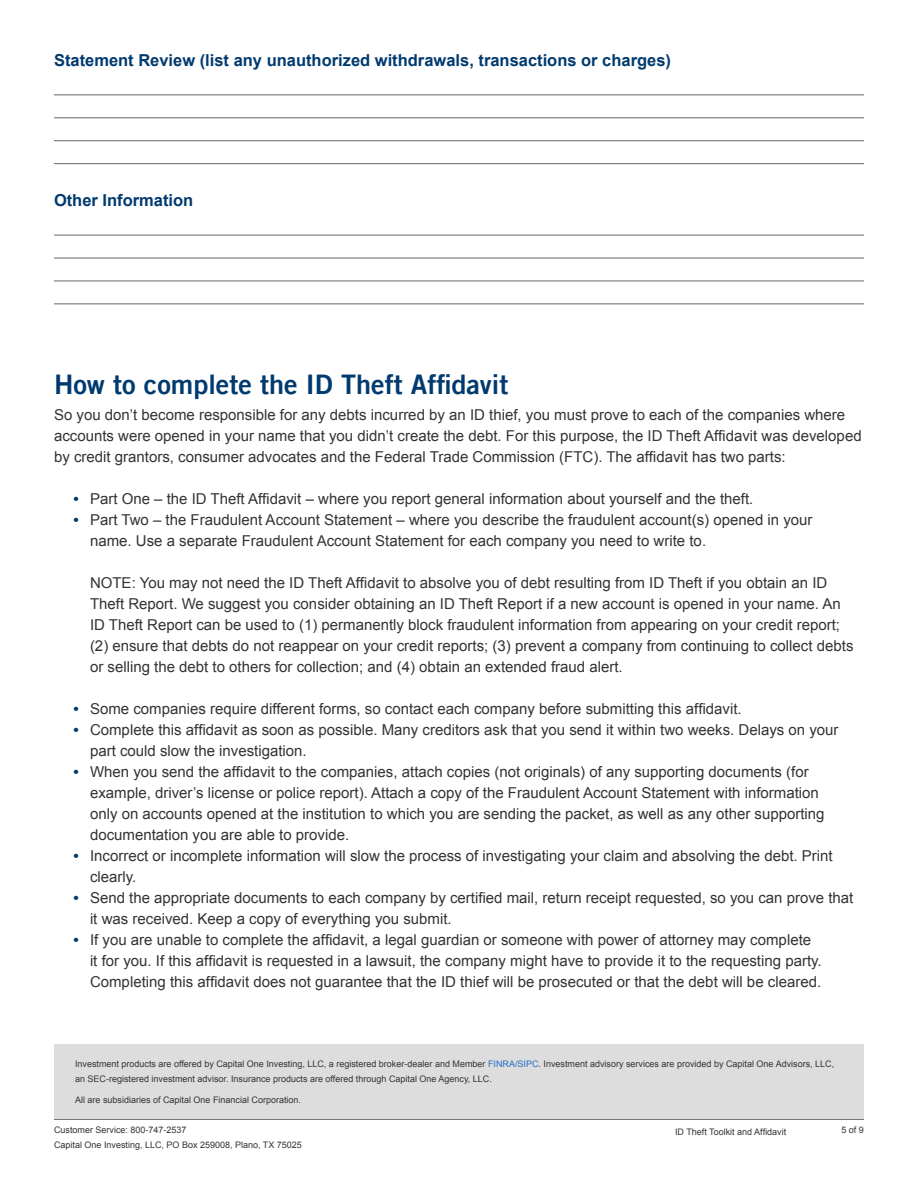
<style>
.page{position:relative;width:918px;height:1188px;background:#fff}
.page>*{position:absolute;margin:0;border:0;box-sizing:border-box;transform-origin:0 0}
.Heading_4{font:27px "Trade Gothic Bold Two";color:#003a6f}
.Heading_6{font:700 16.5px "Arial";color:#003a6f}
.Body{font:15px/21px "Arial";color:#333}
.Disclaimers{font:9px/15px "Arial";color:#333}
.s1{font-weight:700;color:#003a6f}
.s2{color:#246fc8}
</style>
<div class="page">
<hr style="left:54px;top:1119px;width:810px;height:1px;background:#666">
<div style="left:54px;top:1044px;width:810px;height:75px;background:#ddd"></div>
<hr style="left:54px;top:94px;width:810px;height:1px;background:#666">
<hr style="left:54px;top:117px;width:810px;height:1px;background:#666">
<hr style="left:54px;top:140px;width:810px;height:1px;background:#666">
<hr style="left:54px;top:163px;width:810px;height:1px;background:#666">
<hr style="left:54px;top:235px;width:810px;height:1px;background:#666">
<hr style="left:54px;top:258px;width:810px;height:1px;background:#666">
<hr style="left:54px;top:281px;width:810px;height:1px;background:#666">
<hr style="left:54px;top:303px;width:810px;height:1px;background:#666">
<p class="Heading_6" style="left:54px;top:49px;width:619px">Statement Review (list any unauthorized withdrawals, transactions or charges)</p>
<p class="Heading_6" style="left:54px;top:190px;width:141px">Other Information</p>
<h3 class="Heading_4" style="left:54px;top:367px;width:456px">How to complete the ID Theft Affidavit</h3>
<p class="Body" style="left:54px;top:404px;width:809px">So you don’t become responsible for any debts incurred by an ID thief, you must prove to each of the companies where accounts were opened in your name that you didn’t create the debt. For this purpose, the ID Theft Affidavit was developed by credit grantors, consumer advocates and the Federal Trade Commission (FTC). The affidavit has two parts:</p>
<p class="Body" style="left:74px;top:488px;width:681px"><span class="s1">•</span> Part One – the ID Theft Affidavit – where you report general information about yourself and the theft.</p>
<p class="Body" style="left:90px;top:509px;width:724px;text-indent:-16px"><span class="s1">•</span> Part Two – the Fraudulent Account Statement – where you describe the fraudulent account(s) opened in your name. Use a separate Fraudulent Account Statement for each company you need to write to.</p>
<p class="Body" style="left:90px;top:572px;width:765px">NOTE: You may not need the ID Theft Affidavit to absolve you of debt resulting from ID Theft if you obtain an ID Theft Report. We suggest you consider obtaining an ID Theft Report if a new account is opened in your name. An ID Theft Report can be used to (1) permanently block fraudulent information from appearing on your credit report; (2) ensure that debts do not reappear on your credit reports; (3) prevent a company from continuing to collect debts or selling the debt to others for collection; and (4) obtain an extended fraud alert.</p>
<p class="Body" style="left:74px;top:698px;width:670px"><span class="s1">•</span> Some companies require different forms, so contact each company before submitting this affidavit.</p>
<p class="Body" style="left:90px;top:719px;width:750px;text-indent:-16px"><span class="s1">•</span> Complete this affidavit as soon as possible. Many creditors ask that you send it within two weeks. Delays on your part could slow the investigation.</p>
<p class="Body" style="left:90px;top:761px;width:736px;text-indent:-16px"><span class="s1">•</span> When you send the affidavit to the companies, attach copies (not originals) of any supporting documents (for example, driver’s license or police report). Attach a copy of the Fraudulent Account Statement with information only on accounts opened at the institution to which you are sending the packet, as well as any other supporting documentation you are able to provide.</p>
<p class="Body" style="left:90px;top:845px;width:744px;text-indent:-16px"><span class="s1">•</span> Incorrect or incomplete information will slow the process of investigating your claim and absolving the debt. Print clearly.</p>
<p class="Body" style="left:90px;top:887px;width:765px;text-indent:-16px"><span class="s1">•</span> Send the appropriate documents to each company by certified mail, return receipt requested, so you can prove that it was received. Keep a copy of everything you submit.</p>
<p class="Body" style="left:90px;top:929px;width:733px;text-indent:-16px"><span class="s1">•</span> If you are unable to complete the affidavit, a legal guardian or someone with power of attorney may complete it for you. If this affidavit is requested in a lawsuit, the company might have to provide it to the requesting party.<br>Completing this affidavit does not guarantee that the ID thief will be prosecuted or that the debt will be cleared.</p>
<p class="Disclaimers" style="left:75px;top:1056px;width:761px">Investment products are offered by Capital One Investing, LLC, a registered broker-dealer and Member <span class="s2">FINRA/SIPC</span>. Investment advisory services are provided by Capital One Advisors, LLC, an SEC-registered investment advisor. Insurance products are offered through Capital One Agency, LLC.</p>
<p class="Disclaimers" style="left:75px;top:1092px;width:228px">All are subsidiaries of Capital One Financial Corporation.</p>
<p class="Disclaimers" style="left:54px;top:1122px;width:249px">Customer Service: 800-747-2537<br>Capital One Investing, LLC, PO Box 259008, Plano, TX 75025</p>
<p class="Disclaimers" style="left:675px;top:1124px;width:113px">ID Theft Toolkit and Affidavit</p>
<p class="Disclaimers" style="left:841px;top:1122px;width:24px">5 of 9</p>
</div>
